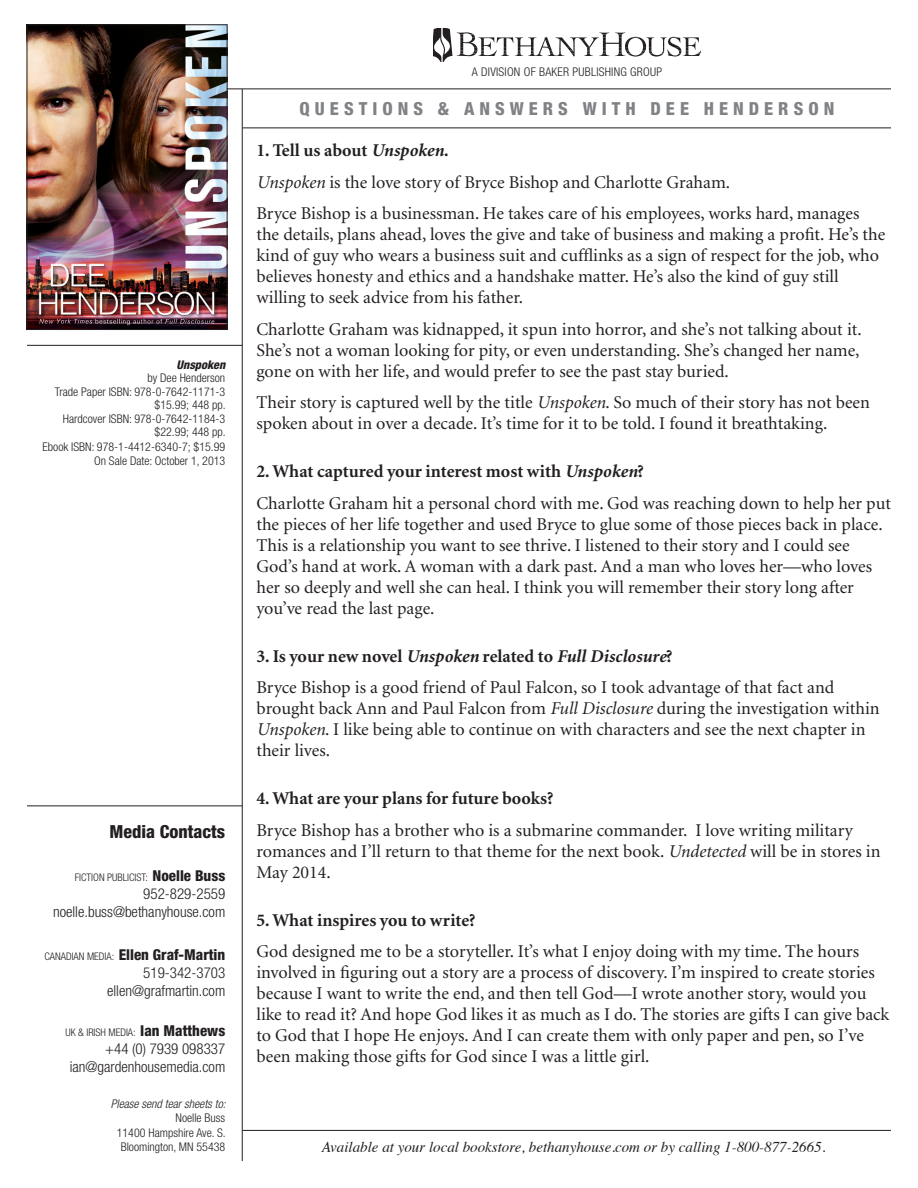
<style>
.page{position:relative;width:918px;height:1188px;background:#fff}
.page>*{position:absolute;margin:0;border:0;box-sizing:border-box;transform-origin:0 0}
.Body_text{font:18px/21px "Minion";color:#231f20}
.Body_text-2{font:700 18px "Minion";color:#231f20}
.t1{font:800 condensed 18px "Helvetica Neue";letter-spacing:.28em;color:#808285}
.t2{font:800 condensed 18px "Helvetica Neue";color:#231f20}
.t3{font:300 condensed 15px "Helvetica Neue";color:#231f20}
.t4{font:italic 15px "Times";color:#231f20}
.t5{font:800 condensed 15px "Helvetica Neue";color:#231f20}
.Book_ID{font:300 condensed 12px "Helvetica Neue";color:#231f20}
.Book_ID-2{font:300 condensed 12px "Helvetica Neue";letter-spacing:.02em;color:#231f20}
.t6{font:italic 300 condensed 12px "Helvetica Neue";color:#231f20}
.Book_Title{font:italic 800 condensed 12px "Helvetica Neue";color:#231f20}
.t7{font:300 condensed 10.5px "Helvetica Neue";color:#231f20}
.t8{font:5.55px/5.6px "Cochin";letter-spacing:-.04em;color:#231f20}
.s1{font-weight:800;font-size:15px}
.s2{font-weight:300;font-size:10.5px}
.s3{font-style:italic}
</style>
<div class="page">
<svg style="left:434px;top:28px;width:266px;height:34px"></svg>
<img style="left:29px;top:27px;width:196px;height:301px">
<div style="left:27px;top:25px;width:200px;height:305px;border:1px solid #231f20"></div>
<hr style="left:242px;top:1130px;width:649px;height:1px;background:#231f20">
<hr style="left:27px;top:345px;width:215px;height:1px;background:#231f20">
<hr style="left:242px;top:89px;width:1px;height:1072px;background:#231f20">
<hr style="left:243px;top:128px;width:648px;height:1px;background:#231f20">
<hr style="left:227px;top:89px;width:664px;height:1px;background:#231f20">
<hr style="left:27px;top:806px;width:215px;height:1px;background:#231f20">
<p class="Book_Title" style="left:177px;top:357px;width:50px">Unspoken</p>
<p class="Book_ID" style="left:148px;top:371px;width:79px">by Dee Henderson</p>
<p class="Book_ID" style="left:55px;top:384px;width:172px">Trade Paper ISBN: 978-0-7642-1171-3</p>
<p class="Book_ID" style="left:155px;top:398px;width:73px">$15.99; 448 pp.</p>
<p class="Book_ID" style="left:63px;top:411px;width:164px">Hardcover ISBN: 978-0-7642-1184-3</p>
<p class="Book_ID" style="left:155px;top:425px;width:73px">$22.99; 448 pp.</p>
<p class="Book_ID" style="left:43px;top:440px;width:184px">Ebook ISBN: 978-1-4412-6340-7; $15.99</p>
<p class="Book_ID" style="left:94px;top:453px;width:133px">On Sale Date: October 1, 2013</p>
<p class="t2" style="left:110px;top:821px;width:117px">Media Contacts</p>
<p class="t7" style="left:75px;top:872px;width:152px">FICTION PUBLICIST: <span class="s1">Noelle Buss</span></p>
<p class="t3" style="left:143px;top:885px;width:83px">952-829-2559</p>
<p class="t3" style="left:53px;top:903px;width:174px">noelle.buss@bethanyhouse.com</p>
<p class="t5" style="left:44px;top:946px;width:182px"><span class="s2">CANADIAN MEDIA:</span> Ellen Graf-Martin</p>
<p class="t3" style="left:143px;top:965px;width:83px">519-342-3703</p>
<p class="t3" style="left:107px;top:983px;width:120px">ellen@grafmartin.com</p>
<p class="t7" style="left:65px;top:1026px;width:161px">UK &amp; IRISH MEDIA: <span class="s1">Ian Matthews</span></p>
<p class="t3" style="left:105px;top:1040px;width:122px">+44 (0) 7939 098337</p>
<p class="t3" style="left:70px;top:1058px;width:157px">ian@gardenhousemedia.com</p>
<p class="t6" style="left:111px;top:1097px;width:117px">Please send tear sheets to:</p>
<p class="Book_ID" style="left:176px;top:1111px;width:51px">Noelle Buss</p>
<p class="Book_ID" style="left:117px;top:1126px;width:110px">11400 Hampshire Ave. S.</p>
<p class="Book_ID" style="left:121px;top:1140px;width:106px">Bloomington, MN 55438</p>
<p class="Book_ID-2" style="left:472px;top:65px;width:192px">A DIVISION OF BAKER PUBLISHING GROUP</p>
<p class="t1" style="left:300px;top:97px;width:536px">QUESTIONS &amp; ANSWERS WITH DEE HENDERSON</p>
<p class="Body_text-2" style="left:256px;top:142px;width:194px">1. Tell us about <span class="s3">Unspoken</span>.</p>
<p class="Body_text" style="left:256px;top:172px;width:475px"><span class="s3">Unspoken</span> is the love story of Bryce Bishop and Charlotte Graham.</p>
<p class="Body_text" style="left:256px;top:204px;width:630px">Bryce Bishop is a businessman. He takes care of his employees, works hard, manages the details, plans ahead, loves the give and take of business and making a profit. He’s the kind of guy who wears a business suit and cufflinks as a sign of respect for the job, who believes honesty and ethics and a handshake matter. He’s also the kind of guy still willing to seek advice from his father.</p>
<p class="Body_text" style="left:256px;top:319px;width:607px;text-align:justify">Charlotte Graham was kidnapped, it spun into horror, and she’s not talking about it.<br>She’s not a woman looking for pity, or even understanding. She’s changed her name, gone on with her life, and would prefer to see the past stay buried.</p>
<p class="Body_text" style="left:256px;top:393px;width:615px">Their story is captured well by the title <span class="s3">Unspoken</span>. So much of their story has not been spoken about in over a decade. It’s time for it to be told. I found it breathtaking.</p>
<p class="Body_text-2" style="left:256px;top:463px;width:389px">2. What captured your interest most with <span class="s3">Unspoken</span>?</p>
<p class="Body_text" style="left:256px;top:493px;width:636px">Charlotte Graham hit a personal chord with me. God was reaching down to help her put the pieces of her life together and used Bryce to glue some of those pieces back in place.<br>This is a relationship you want to see thrive. I listened to their story and I could see God’s hand at work. A woman with a dark past. And a man who loves her—who loves her so deeply and well she can heal. I think you will remember their story long after you’ve read the last page.</p>
<p class="Body_text-2" style="left:256px;top:647px;width:418px">3. Is your new novel <span class="s3">Unspoken</span> related to <span class="s3">Full Disclosure</span>?</p>
<p class="Body_text" style="left:256px;top:678px;width:625px">Bryce Bishop is a good friend of Paul Falcon, so I took advantage of that fact and brought back Ann and Paul Falcon from <span class="s3">Full Disclosure</span> during the investigation within <span class="s3">Unspoken</span>. I like being able to continue on with characters and see the next chapter in their lives.</p>
<p class="Body_text-2" style="left:256px;top:790px;width:299px">4. What are your plans for future books?</p>
<p class="Body_text" style="left:256px;top:820px;width:626px">Bryce Bishop has a brother who is a submarine commander. I love writing military romances and I’ll return to that theme for the next book. <span class="s3">Undetected</span> will be in stores in<br>May 2014.</p>
<p class="Body_text-2" style="left:256px;top:911px;width:221px">5. What inspires you to write?</p>
<p class="Body_text" style="left:256px;top:942px;width:634px">God designed me to be a storyteller. It’s what I enjoy doing with my time. The hours involved in figuring out a story are a process of discovery. I’m inspired to create stories because I want to write the end, and then tell God—I wrote another story, would you like to read it? And hope God likes it as much as I do. The stories are gifts I can give back to God that I hope He enjoys. And I can create them with only paper and pen, so I’ve been making those gifts for God since I was a little girl.</p>
<p class="t8" style="left:761px;top:249px;width:123px">logo area is expremely narrow. Including these proportions and weights.</p>
<p class="t4" style="left:322px;top:1134px;width:505px">Available at your local bookstore, bethanyhouse.com or by calling 1-800-877-2665.</p>
</div>
